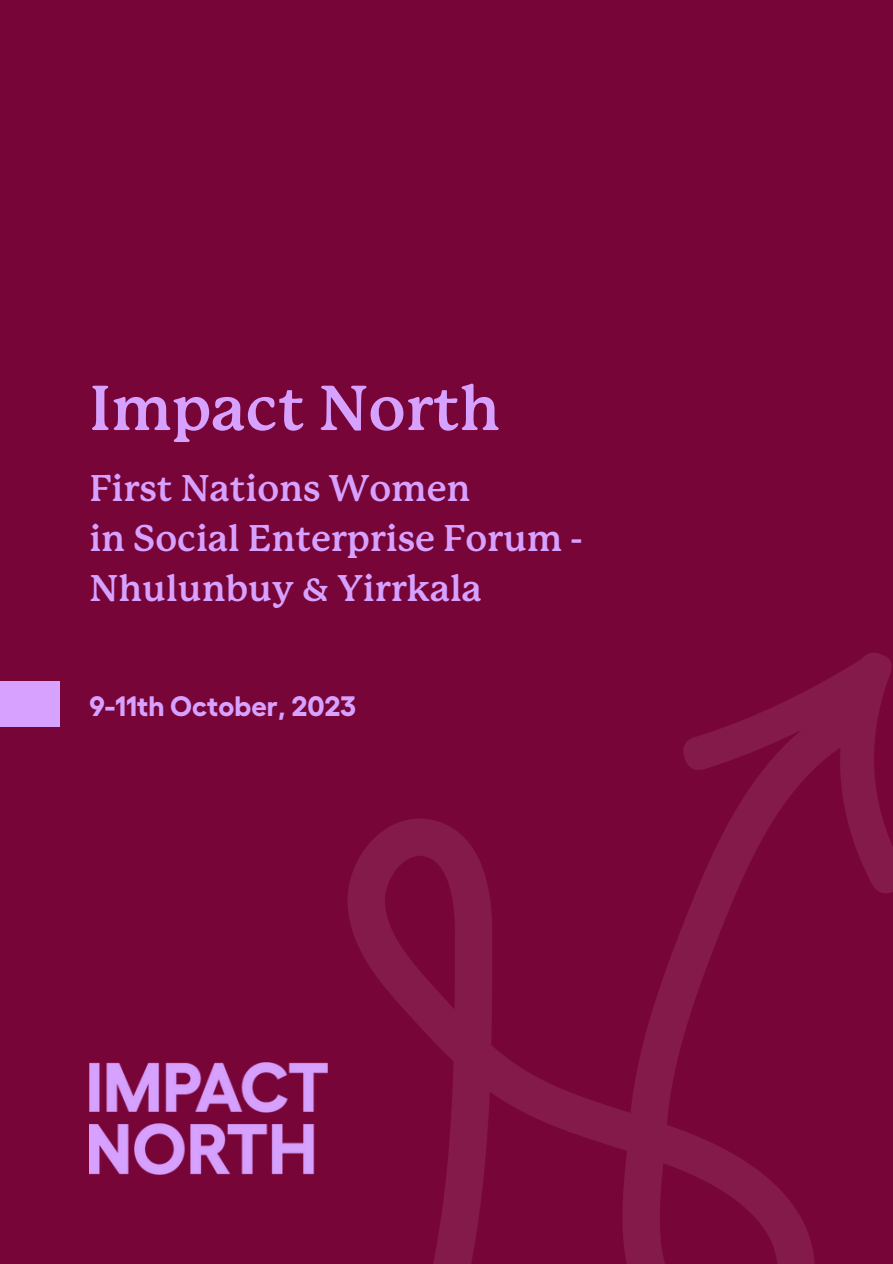
<style>
.page{position:relative;width:893px;height:1264px;background:#fff}
.page>*{position:absolute;margin:0;border:0;box-sizing:border-box;transform-origin:0 0}
.t1{font:700 62.1px "P22 Mackinac Pro";color:#d7a1ff}
.t2{font:700 36.3px/50.1px "P22 Mackinac Pro";color:#d7a1ff}
.t3{font:700 28.05px "Fellix";color:#d7a1ff}
</style>
<div class="page">
<div style="left:0;top:0;width:892px;height:1263px;background:#780538"></div>
<div style="left:0;top:681px;width:60px;height:45px;background:#d7a1ff"></div>
<img style="left:303px;top:653px;width:589px;height:610px">
<img style="left:89px;top:1062px;width:239px;height:112px">
<p class="t1" style="left:89px;top:380px;width:412px">Impact North</p>
<p class="t2" style="left:89px;top:465px;width:383px">First Nations Women</p>
<p class="t2" style="left:89px;top:515px;width:495px">in Social Enterprise Forum -<br>Nhulunbuy &amp; Yirrkala</p>
<p class="t3" style="left:89px;top:687px;width:268px">9-11th October, 2023</p>
</div>
